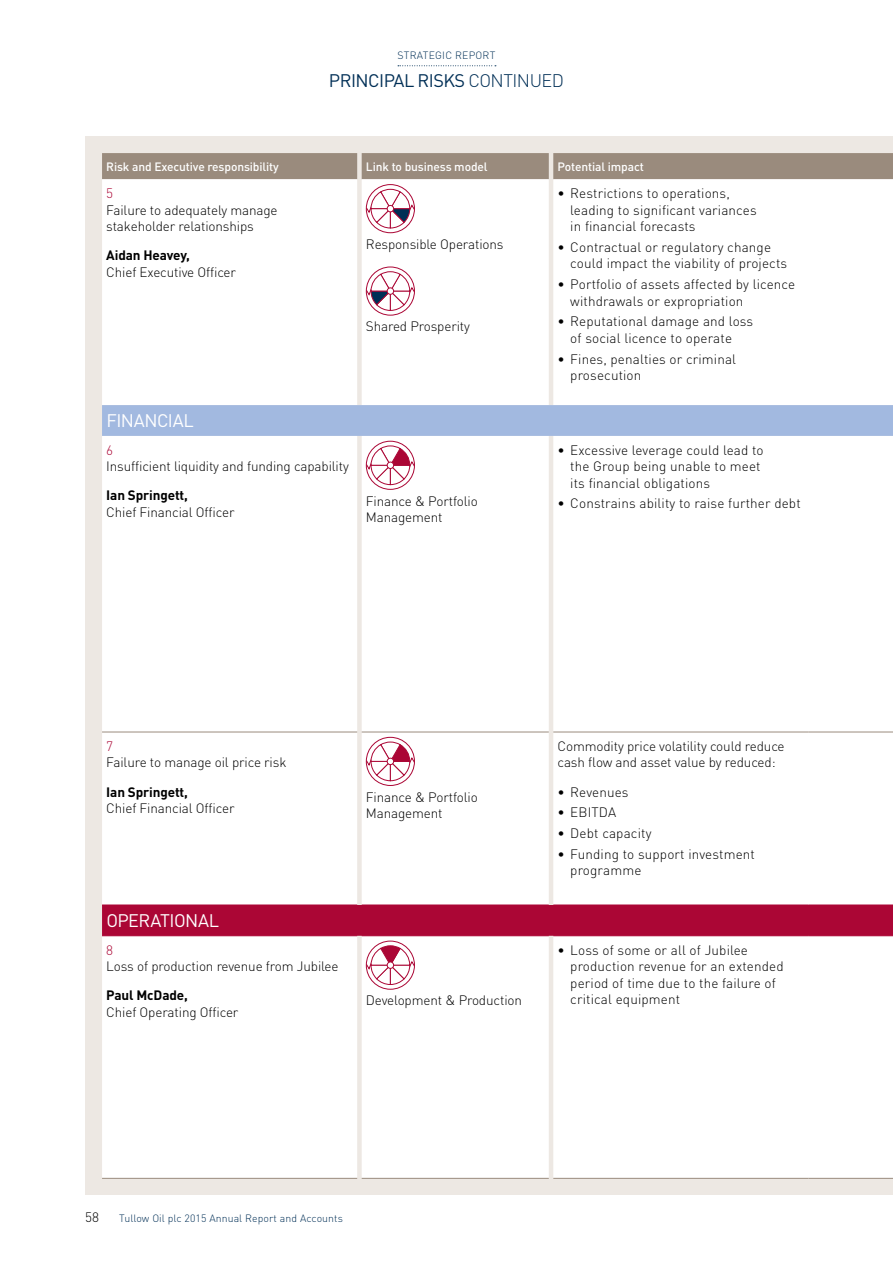
<style>
.page{position:relative;width:893px;height:1263px;background:#fff}
.page>*{position:absolute;margin:0;border:0;box-sizing:border-box;transform-origin:0 0}
.t1{font:18px "DINOT";letter-spacing:-.03em;color:#002f56}
.t2{font:18px "DINOT";letter-spacing:-.025em;color:#fff}
.t3{font:300 13.5px/16.5px "DINOT";letter-spacing:.005em;color:#000}
.t4{font:700 13.5px "DINOT";letter-spacing:-.01em;color:#000}
.t5{font:300 13.5px "DINOT";color:#ab0635}
.t6{font:500 12px "DINOT";letter-spacing:-.01em;color:#fff}
.t7{font:300 10.5px "DINOT";letter-spacing:.01em;color:#002f56}
.s1{font-weight:300}
</style>
<div class="page">
<svg style="left:398px;top:65px;width:98px;height:1px"></svg>
<div style="left:85px;top:136px;width:808px;height:1059px;background:#ede8e3"></div>
<div style="left:102px;top:153px;width:791px;height:26px;background:#9a8b7d"></div>
<div style="left:102px;top:179px;width:791px;height:998px;background:#fff"></div>
<div style="left:102px;top:405px;width:791px;height:31px;background:#a2b9e0"></div>
<div style="left:102px;top:905px;width:791px;height:31px;background:#ab0635"></div>
<hr style="left:102px;top:732px;width:255px;height:1px;background:#9a8b7d">
<hr style="left:362px;top:732px;width:187px;height:1px;background:#9a8b7d">
<hr style="left:553px;top:732px;width:255px;height:1px;background:#9a8b7d">
<hr style="left:808px;top:732px;width:85px;height:1px;background:#9a8b7d">
<hr style="left:102px;top:1178px;width:255px;height:1px;background:#9a8b7d">
<hr style="left:362px;top:1178px;width:187px;height:1px;background:#9a8b7d">
<hr style="left:553px;top:1178px;width:255px;height:1px;background:#9a8b7d">
<hr style="left:808px;top:1178px;width:85px;height:1px;background:#9a8b7d">
<hr style="left:808px;top:905px;width:85px;height:1px;background:#ab0635">
<hr style="left:102px;top:935px;width:255px;height:1px;background:#ab0635">
<hr style="left:362px;top:935px;width:187px;height:1px;background:#ab0635">
<hr style="left:553px;top:935px;width:255px;height:1px;background:#ab0635">
<hr style="left:808px;top:935px;width:85px;height:1px;background:#ab0635">
<hr style="left:102px;top:905px;width:255px;height:1px;background:#ab0635">
<hr style="left:362px;top:905px;width:187px;height:1px;background:#ab0635">
<hr style="left:553px;top:905px;width:255px;height:1px;background:#ab0635">
<svg style="left:366px;top:185px;width:48px;height:48px"></svg>
<div style="left:366px;top:184px;width:49px;height:49px;border:1px solid #ab0635;border-radius:50%"></div>
<svg style="left:366px;top:189px;width:49px;height:40px;background:#dfc3ce"></svg>
<div style="left:387px;top:205px;width:7px;height:7px;background:#fff;border-radius:50%"></div>
<div style="left:387px;top:205px;width:7px;height:7px;border:1px solid #ab0635;border-radius:50%"></div>
<svg style="left:366px;top:267px;width:48px;height:48px"></svg>
<div style="left:366px;top:267px;width:49px;height:48px;border:1px solid #ab0635;border-radius:50%"></div>
<svg style="left:366px;top:271px;width:49px;height:40px;background:#dfc3ce"></svg>
<div style="left:387px;top:288px;width:7px;height:6px;background:#fff;border-radius:50%"></div>
<div style="left:387px;top:287px;width:7px;height:8px;border:1px solid #ab0635;border-radius:50%"></div>
<svg style="left:366px;top:441px;width:48px;height:48px"></svg>
<div style="left:366px;top:441px;width:49px;height:49px;border:1px solid #ab0635;border-radius:50%"></div>
<svg style="left:366px;top:445px;width:49px;height:40px;background:#e8bbc8"></svg>
<div style="left:387px;top:462px;width:7px;height:6px;background:#fff;border-radius:50%"></div>
<div style="left:387px;top:462px;width:7px;height:7px;border:1px solid #ab0635;border-radius:50%"></div>
<svg style="left:366px;top:737px;width:48px;height:48px"></svg>
<div style="left:366px;top:737px;width:49px;height:49px;border:1px solid #ab0635;border-radius:50%"></div>
<svg style="left:366px;top:741px;width:49px;height:40px;background:#e8bbc8"></svg>
<div style="left:387px;top:758px;width:7px;height:7px;background:#fff;border-radius:50%"></div>
<div style="left:387px;top:758px;width:7px;height:7px;border:1px solid #ab0635;border-radius:50%"></div>
<svg style="left:366px;top:941px;width:48px;height:48px"></svg>
<div style="left:366px;top:941px;width:49px;height:48px;border:1px solid #ab0635;border-radius:50%"></div>
<svg style="left:366px;top:945px;width:49px;height:40px;background:#e8bbc8"></svg>
<div style="left:387px;top:962px;width:7px;height:6px;background:#fff;border-radius:50%"></div>
<div style="left:387px;top:961px;width:7px;height:8px;border:1px solid #ab0635;border-radius:50%"></div>
<p class="t7" style="left:398px;top:48px;width:99px">STRATEGIC REPORT</p>
<h1 class="t1" style="left:329px;top:70px;width:237px">PRINCIPAL RISKS <span class="s1">CONTINUED</span></h1>
<p class="t6" style="left:106px;top:159px;width:174px">Risk and Executive responsibility</p>
<p class="t6" style="left:366px;top:159px;width:123px">Link to business model</p>
<p class="t6" style="left:558px;top:159px;width:88px">Potential impact</p>
<p class="t5" style="left:106px;top:184px;width:8px">5</p>
<p class="t3" style="left:106px;top:201px;width:173px">Failure to adequately manage stakeholder relationships</p>
<p class="t4" style="left:106px;top:247px;width:85px">Aidan Heavey,</p>
<p class="t3" style="left:106px;top:263px;width:131px">Chief Executive Officer</p>
<p class="t3" style="left:570px;top:184px;width:188px;text-indent:-13px">• Restrictions to operations, leading to significant variances in financial forecasts</p>
<p class="t3" style="left:570px;top:238px;width:218px;text-indent:-13px">• Contractual or regulatory change could impact the viability of projects</p>
<p class="t3" style="left:570px;top:275px;width:226px;text-indent:-13px">• Portfolio of assets affected by licence withdrawals or expropriation</p>
<p class="t3" style="left:570px;top:313px;width:184px;text-indent:-13px">• Reputational damage and loss of social licence to operate</p>
<p class="t3" style="left:570px;top:350px;width:167px;text-indent:-13px">• Fines, penalties or criminal prosecution</p>
<p class="t3" style="left:366px;top:235px;width:139px">Responsible Operations</p>
<p class="t3" style="left:366px;top:317px;width:106px">Shared Prosperity</p>
<h1 class="t2" style="left:106px;top:410px;width:89px">FINANCIAL</h1>
<p class="t5" style="left:106px;top:441px;width:8px">6</p>
<p class="t3" style="left:106px;top:457px;width:244px">Insufficient liquidity and funding capability</p>
<p class="t4" style="left:106px;top:487px;width:83px">Ian Springett,</p>
<p class="t3" style="left:106px;top:503px;width:130px">Chief Financial Officer</p>
<p class="t3" style="left:366px;top:492px;width:113px">Finance &amp; Portfolio<br>Management</p>
<p class="t3" style="left:570px;top:441px;width:195px;text-indent:-13px">• Excessive leverage could lead to the Group being unable to meet its financial obligations</p>
<p class="t3" style="left:558px;top:495px;width:245px">• Constrains ability to raise further debt</p>
<p class="t5" style="left:106px;top:737px;width:8px">7</p>
<p class="t3" style="left:106px;top:754px;width:182px">Failure to manage oil price risk</p>
<p class="t4" style="left:106px;top:783px;width:83px">Ian Springett,</p>
<p class="t3" style="left:106px;top:799px;width:130px">Chief Financial Officer</p>
<p class="t3" style="left:366px;top:788px;width:113px">Finance &amp; Portfolio<br>Management</p>
<h1 class="t2" style="left:106px;top:909px;width:114px">OPERATIONAL</h1>
<p class="t5" style="left:106px;top:940px;width:8px">8</p>
<p class="t3" style="left:106px;top:957px;width:234px">Loss of production revenue from Jubilee</p>
<p class="t4" style="left:106px;top:987px;width:83px">Paul McDade,</p>
<p class="t3" style="left:106px;top:1003px;width:134px">Chief Operating Officer</p>
<p class="t3" style="left:366px;top:992px;width:158px">Development &amp; Production</p>
<p class="t3" style="left:558px;top:737px;width:229px">Commodity price volatility could reduce cash flow and asset value by reduced:</p>
<p class="t3" style="left:558px;top:783px;width:73px">• Revenues</p>
<p class="t3" style="left:558px;top:804px;width:60px">• EBITDA</p>
<p class="t3" style="left:558px;top:824px;width:95px">• Debt capacity</p>
<p class="t3" style="left:570px;top:845px;width:186px;text-indent:-13px">• Funding to support investment programme</p>
<p class="t3" style="left:570px;top:941px;width:215px;text-indent:-13px">• Loss of some or all of Jubilee production revenue for an extended period of time due to the failure of critical equipment</p>
<p class="t3" style="left:85px;top:1208px;width:16px">58</p>
<p class="t7" style="left:119px;top:1211px;width:225px">Tullow Oil plc 2015 Annual Report and Accounts</p>
</div>
